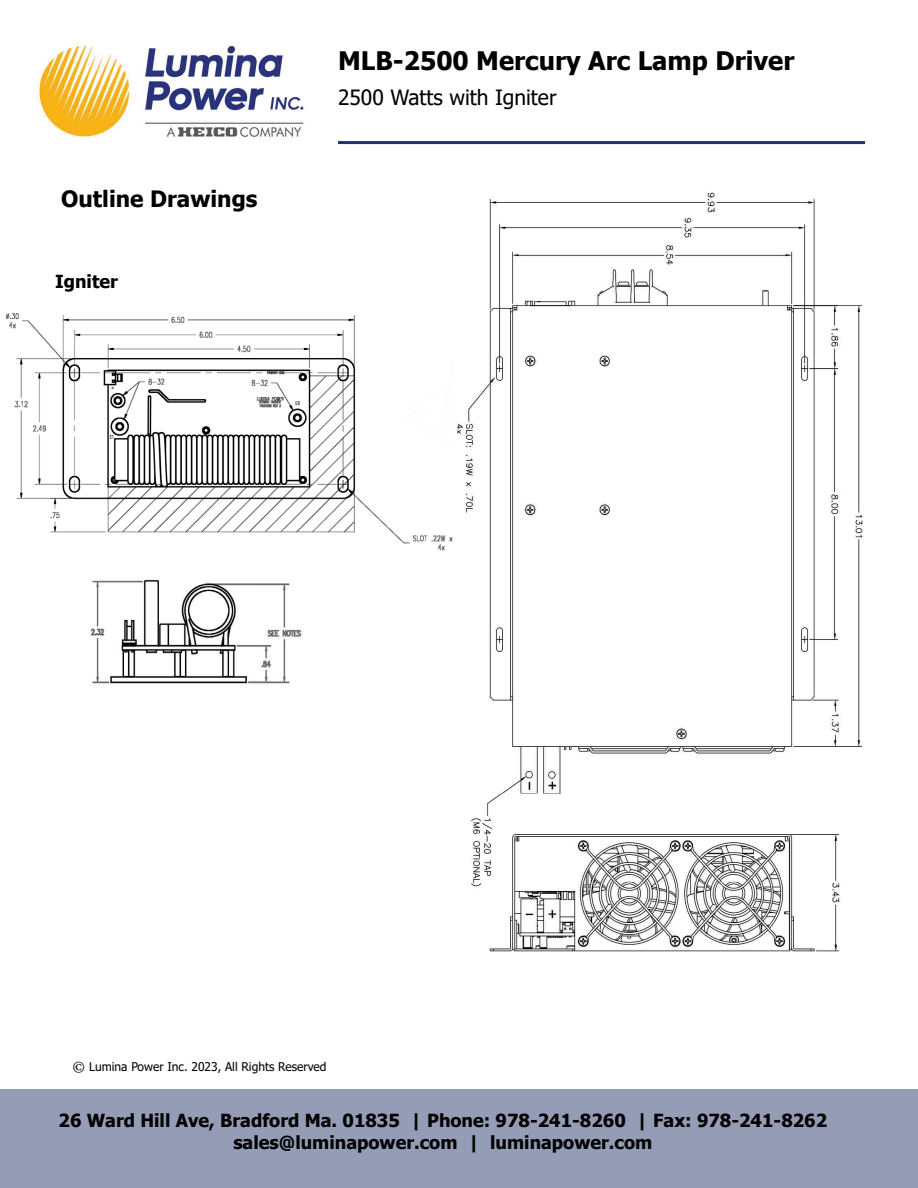
<style>
.page{position:relative;width:918px;height:1188px;background:#fff}
.page>*{position:absolute;margin:0;border:0;box-sizing:border-box;transform-origin:0 0}
.t1{font:700 25.5px "Tahoma";color:#000}
.t2{font:700 22.5px "Tahoma";color:#000}
.t3{font:21px "Tahoma";color:#000}
.t4{font:700 18px/21.6px "Tahoma";color:#000;text-align:center}
.t5{font:12px "Tahoma";color:#000}
.s1{font-family:"Minion Pro";font-size:18px}
</style>
<div class="page">
<hr style="left:338px;top:141px;width:527px;height:3px;background:#233267">
<div style="left:0;top:1089px;width:918px;height:99px;background:#949cb6"></div>
<img style="left:37px;top:42px;width:267px;height:98px">
<img style="left:457px;top:192px;width:407px;height:760px">
<img style="left:90px;top:579px;width:212px;height:105px">
<div style="left:296px;top:670px;width:23px;height:16px;background:#fff"></div>
<img style="left:6px;top:313px;width:447px;height:238px">
<p class="t2" style="left:61px;top:183px;width:198px">Outline Drawings</p>
<p class="t4" style="left:55px;top:271px;width:64px">Igniter</p>
<h1 class="t1" style="left:338px;top:43px;width:458px">MLB-2500 Mercury Arc Lamp Driver</h1>
<p class="t3" style="left:338px;top:83px;width:220px">2500 Watts with Igniter</p>
<p class="t5" style="left:72px;top:1059px;width:256px"><span class="s1">©</span> Lumina Power Inc. 2023, All Rights Reserved</p>
<p class="t4" style="left:59px;top:1111px;width:770px">26 Ward Hill Ave, Bradford Ma. 01835 | Phone: 978-241-8260 | Fax: 978-241-8262 sales@luminapower.com | luminapower.com</p>
</div>
